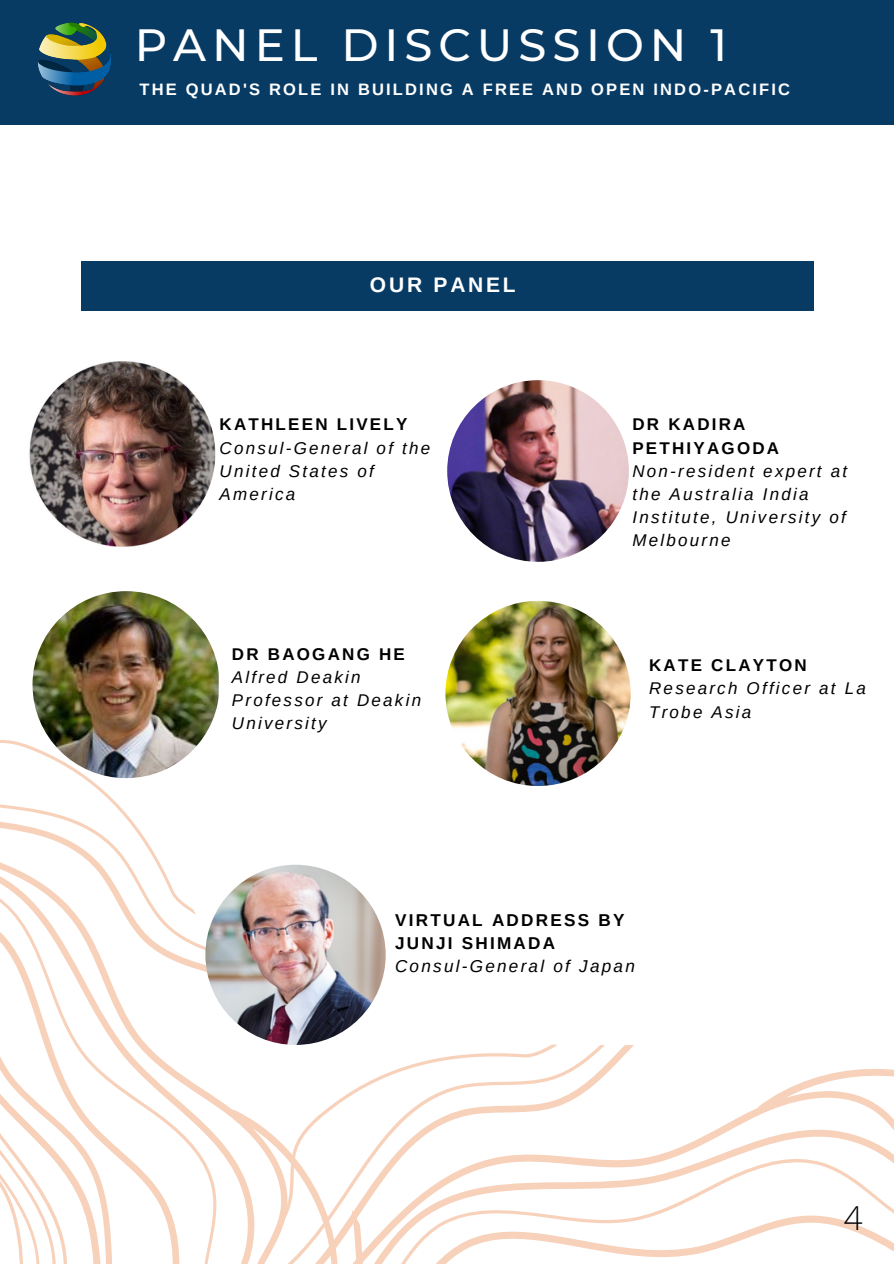
<style>
.page{position:relative;width:894px;height:1264px;background:#fff}
.page>*{position:absolute;margin:0;border:0;box-sizing:border-box;transform-origin:0 0}
.t1{font:500 45px "Montserrat";letter-spacing:.13em;color:#fff}
.t2{font:300 33px "Open Sans";color:#000}
.t3{font:700 21px "Arimo";letter-spacing:.13em;color:#fff}
.t4{font:700 17.1px "Arimo";letter-spacing:.13em;color:#000}
.t5{font:italic 17.1px "Arimo";letter-spacing:.13em;color:#000}
.t6{font:italic 16.95px/23.1px "Arimo";letter-spacing:.13em;color:#000}
.t7{font:700 16.95px/23.1px "Arimo";letter-spacing:.13em;color:#000}
.t8{font:700 16.5px "Arimo";letter-spacing:.13em;color:#fff}
</style>
<div class="page">
<div style="left:0;top:0;width:893px;height:125px;background:#073b64"></div>
<img style="left:37px;top:22px;width:74px;height:74px">
<img style="left:22px;top:357px;width:193px;height:193px;border-radius:50%">
<img style="left:447px;top:380px;width:181px;height:182px;border-radius:50%">
<svg style="left:384px;top:1044px;width:509px;height:219px"></svg>
<svg style="left:0;top:685px;width:384px;height:578px"></svg>
<img style="left:32px;top:591px;width:187px;height:187px;border-radius:50%">
<img style="left:445px;top:601px;width:185px;height:185px;border-radius:50%">
<img style="left:205px;top:864px;width:180px;height:180px;border-radius:50%">
<div style="left:81px;top:261px;width:732px;height:49px;background:#073b64"></div>
<p class="t1" style="left:135px;top:17px;width:593px">PANEL DISCUSSION 1</p>
<p class="t8" style="left:139px;top:80px;width:652px">THE QUAD'S ROLE IN BUILDING A FREE AND OPEN INDO-PACIFIC</p>
<p class="t3" style="left:370px;top:273px;width:147px">OUR PANEL</p>
<p class="t7" style="left:219px;top:413px;width:189px">KATHLEEN LIVELY</p>
<p class="t6" style="left:219px;top:436px;width:212px">Consul-General of the<br>United States of<br>America</p>
<p class="t7" style="left:232px;top:642px;width:174px">DR BAOGANG HE</p>
<p class="t6" style="left:232px;top:665px;width:191px">Alfred Deakin<br>Professor at Deakin<br>University</p>
<p class="t7" style="left:632px;top:413px;width:148px">DR KADIRA<br>PETHIYAGODA</p>
<p class="t6" style="left:632px;top:459px;width:216px">Non-resident expert at the Australia India<br>Institute, University of<br>Melbourne</p>
<p class="t7" style="left:649px;top:654px;width:159px">KATE CLAYTON</p>
<p class="t6" style="left:649px;top:677px;width:218px">Research Officer at La<br>Trobe Asia</p>
<p class="t4" style="left:395px;top:910px;width:231px">VIRTUAL ADDRESS BY</p>
<p class="t4" style="left:395px;top:933px;width:162px">JUNJI SHIMADA</p>
<p class="t5" style="left:395px;top:956px;width:241px">Consul-General of Japan</p>
<p class="t2" style="left:843px;top:1194px;width:20px">4</p>
</div>
